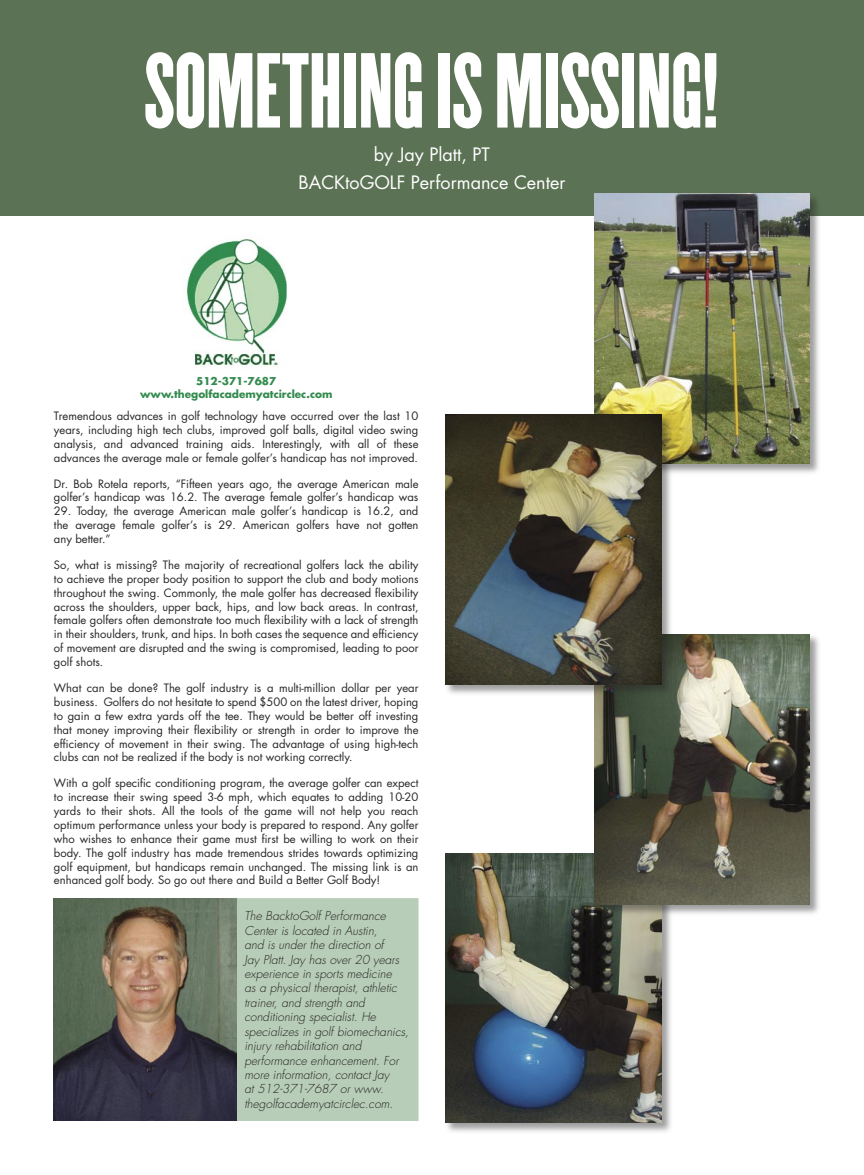
<style>
.page{position:relative;width:864px;height:1175px;background:#fff}
.page>*{position:absolute;margin:0;border:0;box-sizing:border-box;transform-origin:0 0}
.t1{font:93px "Champion HTF Featherweight";color:#fff}
.t2{font:18px "Futura";color:#fff}
.t3{font:italic 300 12px/14.4px "Futura";color:#272525}
.Heading_1{font:11.25px/13.8px "Futura";color:#272525;text-align:justify}
.t4{font:700 10.5px "Futura";color:#338b4e}
</style>
<div class="page">
<div style="left:0;top:0;width:864px;height:216px;background:#5b7254"></div>
<div style="left:592px;top:192px;width:231px;height:285px;background:#272525;opacity:.45"></div>
<img style="left:594px;top:194px;width:216px;height:270px">
<div style="left:444px;top:850px;width:230px;height:285px;background:#272525;opacity:.45"></div>
<img style="left:446px;top:853px;width:216px;height:269px">
<div style="left:592px;top:632px;width:231px;height:285px;background:#272525;opacity:.45"></div>
<img style="left:594px;top:634px;width:216px;height:270px">
<div style="left:236px;top:898px;width:182px;height:222px;background:#b7cdb7"></div>
<img style="left:54px;top:898px;width:182px;height:222px">
<img style="left:186px;top:238px;width:101px;height:129px">
<div style="left:444px;top:413px;width:230px;height:284px;background:#272525;opacity:.45"></div>
<img style="left:446px;top:415px;width:215px;height:270px">
<p class="t1" style="left:145px;top:32px;width:576px">SOMETHING IS MISSING!</p>
<p class="t2" style="left:374px;top:142px;width:118px">by Jay Platt, PT</p>
<p class="t2" style="left:299px;top:170px;width:268px">BACKtoGOLF Performance Center</p>
<p class="t4" style="left:196px;top:374px;width:82px">512-371-7687</p>
<p class="t4" style="left:140px;top:386px;width:194px">www.thegolfacademyatcirclec.com</p>
<p class="Heading_1" style="left:54px;top:409px;width:366px">Tremendous advances in golf technology have occurred over the last 10 years, including high tech clubs, improved golf balls, digital video swing analysis, and advanced training aids. Interestingly, with all of these advances the average male or female golfer’s handicap has not improved.</p>
<p class="Heading_1" style="left:54px;top:476px;width:366px">Dr. Bob Rotela reports, “Fifteen years ago, the average American male golfer’s handicap was 16.2. The average female golfer’s handicap was</p>
<p class="Heading_1" style="left:54px;top:504px;width:366px">29. Today, the average American male golfer’s handicap is 16.2, and the average female golfer’s is 29. American golfers have not gotten any better.”</p>
<p class="Heading_1" style="left:54px;top:558px;width:366px">So, what is missing? The majority of recreational golfers lack the ability to achieve the proper body position to support the club and body motions throughout the swing. Commonly, the male golfer has decreased flexibility across the shoulders, upper back, hips, and low back areas. In contrast, female golfers often demonstrate too much flexibility with a lack of strength in their shoulders, trunk, and hips. In both cases the sequence and efficiency of movement are disrupted and the swing is compromised, leading to poor golf shots.</p>
<p class="Heading_1" style="left:54px;top:681px;width:366px">What can be done? The golf industry is a multi-million dollar per year business. Golfers do not hesitate to spend $500 on the latest driver, hoping to gain a few extra yards off the tee. They would be better off investing that money improving their flexibility or strength in order to improve the efficiency of movement in their swing. The advantage of using high-tech clubs can not be realized if the body is not working correctly.</p>
<p class="Heading_1" style="left:54px;top:776px;width:366px">With a golf specific conditioning program, the average golfer can expect to increase their swing speed 3-6 mph, which equates to adding 10-20 yards to their shots. All the tools of the game will not help you reach optimum performance unless your body is prepared to respond. Any golfer who wishes to enhance their game must first be willing to work on their body. The golf industry has made tremendous strides towards optimizing golf equipment, but handicaps remain unchanged. The missing link is an enhanced golf body. So go out there and Build a Better Golf Body!</p>
<p class="t3" style="left:244px;top:909px;width:166px">The BacktoGolf Performance<br>Center is located in Austin,<br>and is under the direction of<br>Jay Platt. Jay has over 20 years experience in sports medicine<br>as a physical therapist, athletic trainer, and strength and conditioning specialist. He specializes in golf biomechanics, injury rehabilitation and performance enhancement. For more information, contact Jay<br>at 512-371-7687 or www. thegolfacademyatcirclec.com.</p>
</div>
